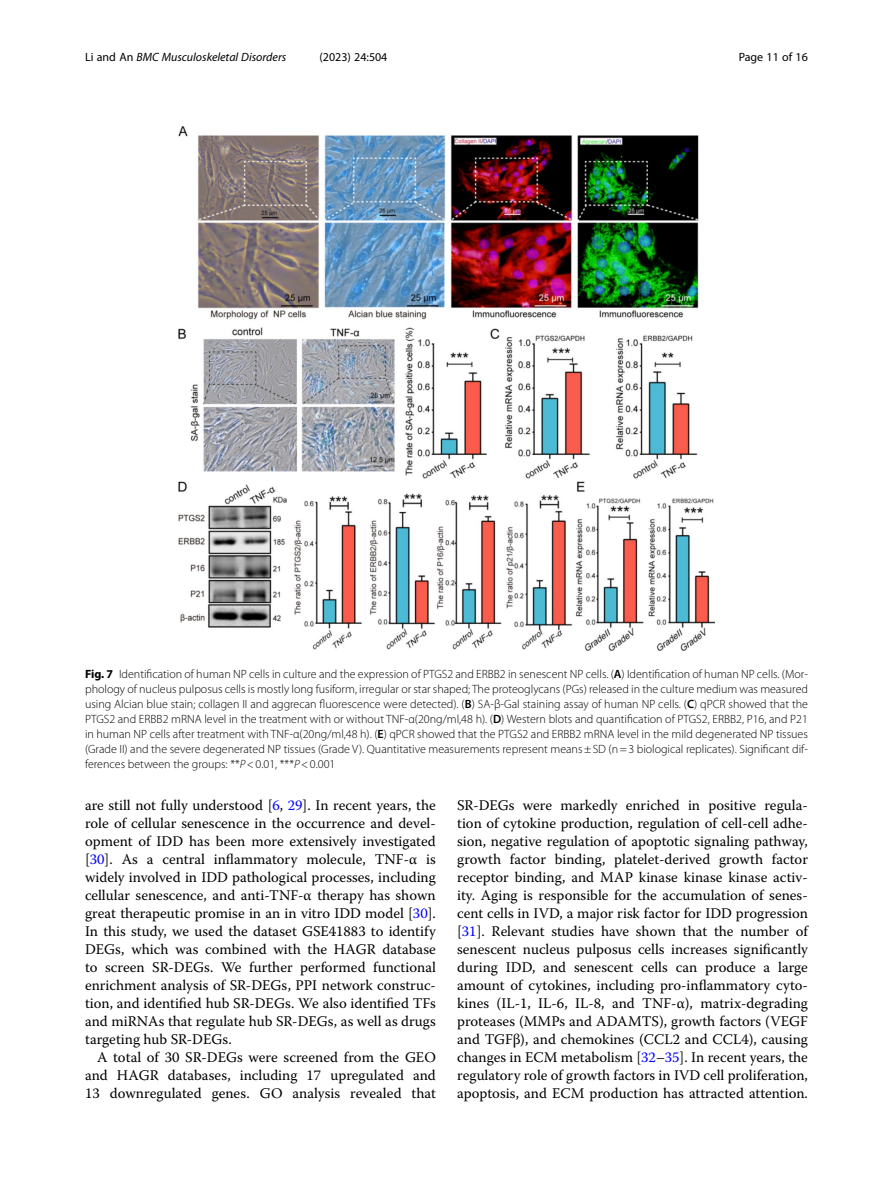
<style>
.page{position:relative;width:893px;height:1191px;background:#fff}
.page>*{position:absolute;margin:0;border:0;box-sizing:border-box;transform-origin:0 0}
.Body_Text_Indent{font:14.7px/18px "Warnock Pro";color:#000;text-align:justify}
.Body_Text{font:14.7px/18px "Warnock Pro";color:#000;text-align:justify}
.Figure_Caption{font:300 12px/15px "Myriad Pro";color:#000;text-align:justify}
.t1{font:italic 12px "Myriad Pro";color:#000}
.t2{font:12px "Myriad Pro";color:#000}
.s1{font-style:normal}
.s2{font-weight:700}
.s3{font-weight:600}
.s4{font-style:italic}
.s5{color:#00f}
</style>
<div class="page">
<img style="left:178px;top:126px;width:536px;height:525px">
<p class="t1" style="left:85px;top:50px;width:203px"><span class="s1">Li and An</span> BMC Musculoskeletal Disorders</p>
<p class="t2" style="left:319px;top:50px;width:70px">(2023) 24:504</p>
<p class="t2" style="left:739px;top:50px;width:71px">Page 11 of 16</p>
<p class="Figure_Caption" style="left:85px;top:666px;width:724px"><span class="s2">Fig. 7</span> Identification of human NP cells in culture and the expression of PTGS2 and ERBB2 in senescent NP cells. (<span class="s3">A</span>) Identification of human NP cells. (Mor&shy;phology of nucleus pulposus cells is mostly long fusiform, irregular or star shaped; The proteoglycans (PGs) released in the culture medium was measured using Alcian blue stain; collagen II and aggrecan fluorescence were detected). (<span class="s3">B</span>) SA-β-Gal staining assay of human NP cells. (<span class="s3">C</span>) qPCR showed that the PTGS2 and ERBB2 mRNA level in the treatment with or without TNF-α(20ng/ml,48 h). (<span class="s3">D</span>) Western blots and quantification of PTGS2, ERBB2, P16, and P21 in human NP cells after treatment with TNF-α(20ng/ml,48 h). (<span class="s3">E</span>) qPCR showed that the PTGS2 and ERBB2 mRNA level in the mild degenerated NP tissues (Grade II) and the severe degenerated NP tissues (Grade V). Quantitative measurements represent means±SD (n=3 biological replicates). Significant dif&shy;ferences between the groups: **<span class="s4">P</span>&lt;0.01, ***<span class="s4">P</span>&lt;0.001</p>
<p class="Body_Text" style="left:85px;top:796px;width:352px">are still not fully understood [<span class="s5">6</span>, <span class="s5">29</span>]. In recent years, the role of cellular senescence in the occurrence and devel&shy;opment of IDD has been more extensively investigated [<span class="s5">30</span>]. As a central inflammatory molecule, TNF-α is widely involved in IDD pathological processes, including cellular senescence, and anti-TNF-α therapy has shown great therapeutic promise in an in vitro IDD model [<span class="s5">30</span>].<br>In this study, we used the dataset GSE41883 to identify DEGs, which was combined with the HAGR database to screen SR-DEGs. We further performed functional enrichment analysis of SR-DEGs, PPI network construc&shy;tion, and identified hub SR-DEGs. We also identified TFs and miRNAs that regulate hub SR-DEGs, as well as drugs targeting hub SR-DEGs.</p>
<p class="Body_Text_Indent" style="left:85px;top:1048px;width:352px;text-indent:12px">A total of 30 SR-DEGs were screened from the GEO and HAGR databases, including 17 upregulated and 13 downregulated genes. GO analysis revealed that</p>
<p class="Body_Text_Indent" style="left:457px;top:796px;width:352px">SR-DEGs were markedly enriched in positive regula&shy;tion of cytokine production, regulation of cell-cell adhe&shy;sion, negative regulation of apoptotic signaling pathway, growth factor binding, platelet-derived growth factor receptor binding, and MAP kinase kinase kinase activ&shy;ity. Aging is responsible for the accumulation of senes&shy;cent cells in IVD, a major risk factor for IDD progression [<span class="s5">31</span>]. Relevant studies have shown that the number of senescent nucleus pulposus cells increases significantly during IDD, and senescent cells can produce a large amount of cytokines, including pro-inflammatory cyto&shy;kines (IL-1, IL-6, IL-8, and TNF-α), matrix-degrading proteases (MMPs and ADAMTS), growth factors (VEGF and TGFβ), and chemokines (CCL2 and CCL4), causing changes in ECM metabolism [<span class="s5">32</span>–<span class="s5">35</span>]. In recent years, the regulatory role of growth factors in IVD cell proliferation, apoptosis, and ECM production has attracted attention.</p>
</div>
